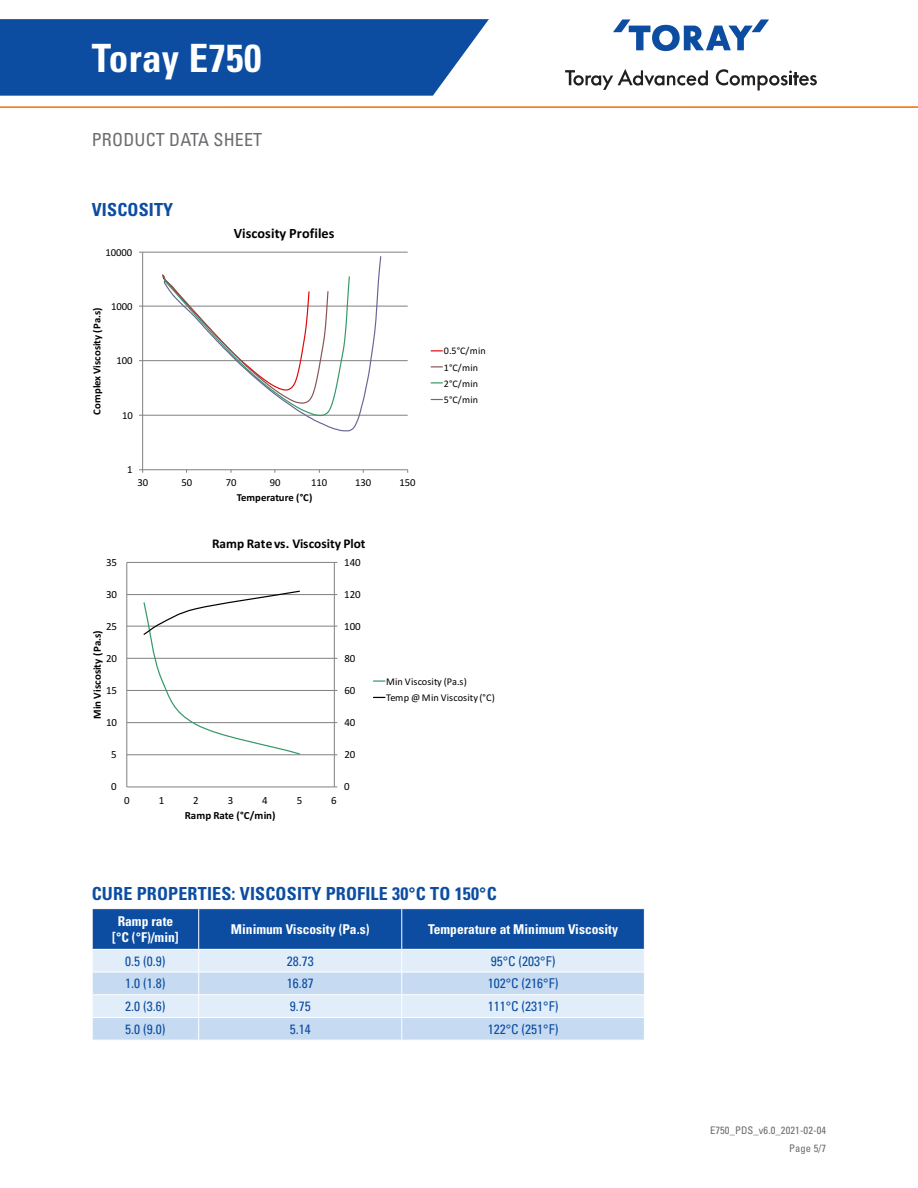
<style>
.page{position:relative;width:918px;height:1188px;background:#fff}
.page>*{position:absolute;margin:0;border:0;box-sizing:border-box;transform-origin:0 0}
.t1{font:700 condensed 39px "Univers";letter-spacing:.01em;color:#fff}
.t2{font:700 condensed 18px "Univers LT Std";letter-spacing:.01em;color:#0d4da1}
.t3{font:condensed 18px "Univers LT Std";letter-spacing:.01em;color:#6c6d70}
.t4{font:700 14.25px "Calibri";letter-spacing:.005em;color:#000}
.Cell_row{font:condensed 13.5px "Univers LT Std";color:#0d4da1}
.Cell_header{font:700 condensed 13.5px "Univers";color:#fff}
.t5{font:700 13.35px "Calibri";letter-spacing:.005em;color:#000}
.t6{font:10.95px "Calibri";letter-spacing:-.005em;color:#000}
.t7{font:700 10.95px "Calibri";letter-spacing:-.005em;color:#000}
.t8{font:10.65px "Calibri";letter-spacing:-.005em;color:#000}
.t9{font:700 10.65px "Calibri";letter-spacing:.015em;color:#000}
.t10{font:700 10.65px "Calibri";letter-spacing:-.005em;color:#000}
.t11{font:condensed 10.5px "Univers LT Std";letter-spacing:.01em;color:#6c6d70}
.t12{font:10.35px/16.5px "Calibri";letter-spacing:.005em;color:#000}
.t13{font:10.05px/16px "Calibri";letter-spacing:.015em;color:#000}
</style>
<div class="page">
<svg style="left:0;top:19px;width:489px;height:77px;background:#1b57a6"></svg>
<hr style="left:0;top:106px;width:918px;height:2px;background:#f58220">
<svg style="left:613px;top:19px;width:156px;height:32px"></svg>
<svg style="left:565px;top:69px;width:143px;height:21px"></svg>
<svg style="left:716px;top:69px;width:101px;height:21px"></svg>
<svg style="left:126px;top:561px;width:260px;height:227px"></svg>
<svg style="left:139px;top:251px;width:304px;height:222px"></svg>
<svg style="left:92px;top:909px;width:553px;height:131px;background:#99b7db"></svg>
<h1 class="t1" style="left:92px;top:35px;width:171px">Toray E750</h1>
<h2 class="t3" style="left:92px;top:128px;width:172px">PRODUCT DATA SHEET</h2>
<h1 class="t2" style="left:92px;top:199px;width:83px">VISCOSITY</h1>
<p class="t8" style="left:106px;top:245px;width:28px">10000</p>
<p class="t9" style="left:89px;top:415px;width:109px;rotate:-90deg">Complex Viscosity (Pa.s)</p>
<p class="t8" style="left:111px;top:299px;width:23px">1000</p>
<p class="t8" style="left:116px;top:353px;width:18px">100</p>
<p class="t8" style="left:122px;top:408px;width:12px">10</p>
<p class="t8" style="left:127px;top:462px;width:7px">1</p>
<p class="t4" style="left:234px;top:223px;width:102px">Viscosity Profiles</p>
<p class="t8" style="left:137px;top:475px;width:12px">30</p>
<p class="t8" style="left:182px;top:475px;width:12px">50</p>
<p class="t8" style="left:226px;top:475px;width:12px">70</p>
<p class="t8" style="left:270px;top:475px;width:12px">90</p>
<p class="t8" style="left:311px;top:475px;width:18px">110</p>
<p class="t8" style="left:355px;top:475px;width:18px">130</p>
<p class="t8" style="left:399px;top:475px;width:18px">150</p>
<p class="t10" style="left:237px;top:490px;width:77px">Temperature (°C)</p>
<p class="t6" style="left:106px;top:555px;width:12px">35</p>
<p class="t6" style="left:106px;top:587px;width:12px">30</p>
<p class="t5" style="left:212px;top:535px;width:155px">Ramp Rate vs. Viscosity Plot</p>
<p class="t6" style="left:344px;top:555px;width:18px">140</p>
<p class="t6" style="left:344px;top:587px;width:18px">120</p>
<p class="t13" style="left:444px;top:343px;width:44px">0.5°C/min<br>1°C/min<br>2°C/min<br>5°C/min</p>
<p class="t6" style="left:106px;top:619px;width:12px">25</p>
<p class="t7" style="left:89px;top:719px;width:90px;rotate:-90deg">Min Viscosity (Pa.s)</p>
<p class="t6" style="left:106px;top:651px;width:12px">20</p>
<p class="t6" style="left:106px;top:683px;width:12px">15</p>
<p class="t6" style="left:106px;top:715px;width:12px">10</p>
<p class="t6" style="left:344px;top:619px;width:18px">100</p>
<p class="t6" style="left:345px;top:651px;width:12px">80</p>
<p class="t6" style="left:345px;top:683px;width:12px">60</p>
<p class="t6" style="left:345px;top:715px;width:12px">40</p>
<p class="t6" style="left:111px;top:747px;width:7px">5</p>
<p class="t6" style="left:345px;top:747px;width:12px">20</p>
<p class="t6" style="left:111px;top:779px;width:7px">0</p>
<p class="t6" style="left:124px;top:793px;width:7px">0</p>
<p class="t6" style="left:159px;top:793px;width:7px">1</p>
<p class="t6" style="left:193px;top:793px;width:7px">2</p>
<p class="t6" style="left:228px;top:793px;width:7px">3</p>
<p class="t6" style="left:262px;top:793px;width:7px">4</p>
<p class="t6" style="left:297px;top:793px;width:7px">5</p>
<p class="t6" style="left:331px;top:793px;width:7px">6</p>
<p class="t7" style="left:185px;top:808px;width:92px">Ramp Rate (°C/min)</p>
<p class="t6" style="left:344px;top:779px;width:7px">0</p>
<p class="t12" style="left:386px;top:673px;width:110px">Min Viscosity (Pa.s)<br>Temp @ Min Viscosity (°C)</p>
<h1 class="t2" style="left:92px;top:883px;width:406px">CURE PROPERTIES: VISCOSITY PROFILE 30°C TO 150°C</h1>
<p class="Cell_header" style="left:118px;top:913px;width:57px">Ramp rate</p>
<p class="Cell_header" style="left:112px;top:929px;width:68px">[°C (°F)/min]</p>
<p class="Cell_header" style="left:231px;top:921px;width:140px">Minimum Viscosity (Pa.s)</p>
<p class="Cell_header" style="left:428px;top:921px;width:191px">Temperature at Minimum Viscosity</p>
<p class="Cell_row" style="left:125px;top:952px;width:42px">0.5 (0.9)</p>
<p class="Cell_row" style="left:287px;top:952px;width:28px">28.73</p>
<p class="Cell_row" style="left:491px;top:952px;width:66px">95°C (203°F)</p>
<p class="Cell_row" style="left:125px;top:975px;width:42px">1.0 (1.8)</p>
<p class="Cell_row" style="left:287px;top:975px;width:28px">16.87</p>
<p class="Cell_row" style="left:488px;top:975px;width:72px">102°C (216°F)</p>
<p class="Cell_row" style="left:125px;top:998px;width:42px">2.0 (3.6)</p>
<p class="Cell_row" style="left:290px;top:998px;width:22px">9.75</p>
<p class="Cell_row" style="left:488px;top:998px;width:72px">111°C (231°F)</p>
<p class="Cell_row" style="left:125px;top:1020px;width:42px">5.0 (9.0)</p>
<p class="Cell_row" style="left:290px;top:1020px;width:22px">5.14</p>
<p class="Cell_row" style="left:488px;top:1020px;width:72px">122°C (251°F)</p>
<p class="t11" style="left:710px;top:1124px;width:118px">E750_PDS_v6.0_2021-02-04</p>
<p class="t11" style="left:789px;top:1142px;width:38px">Page 5/7</p>
</div>
